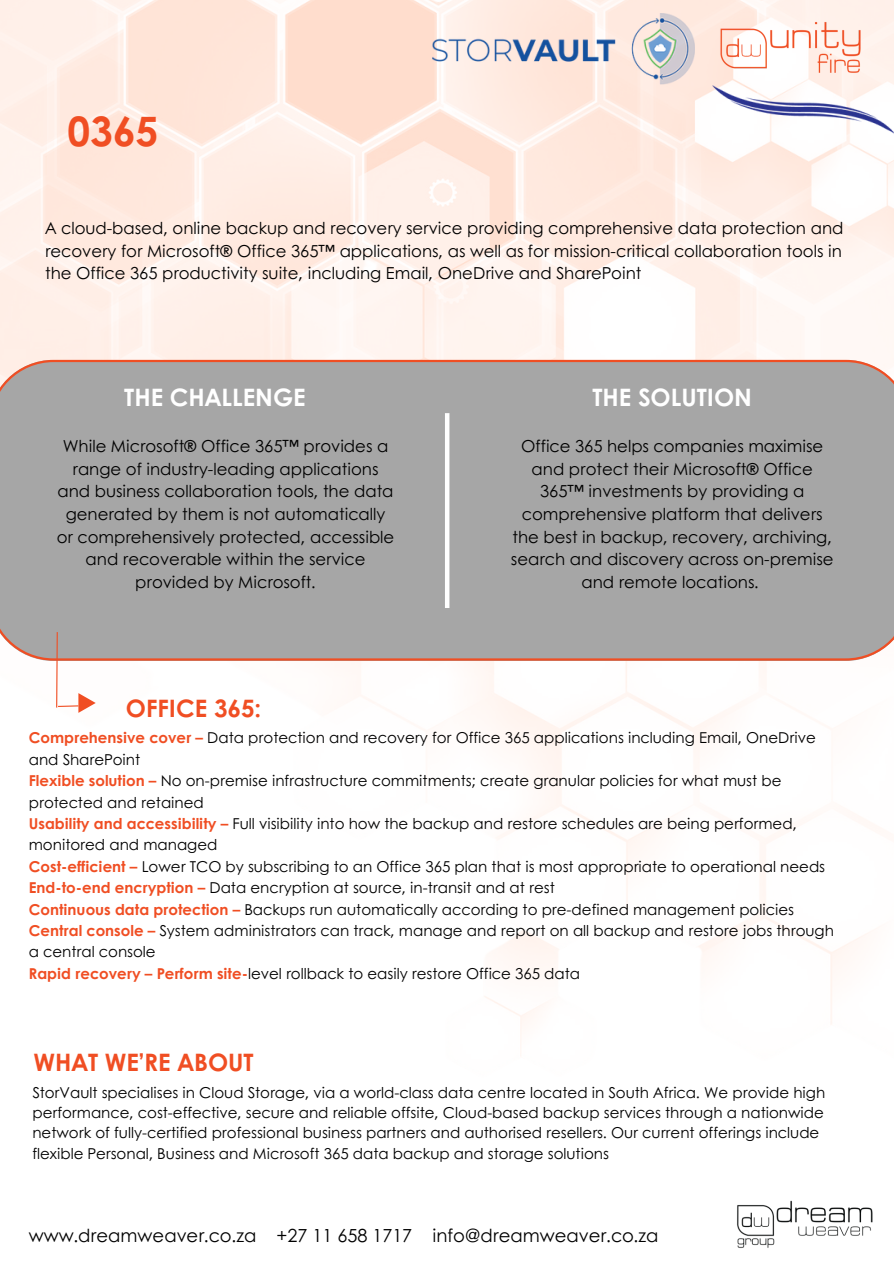
<style>
.page{position:relative;width:894px;height:1264px;background:#fff}
.page>*{position:absolute;margin:0;border:0;box-sizing:border-box;transform-origin:0 0}
.t1{font:700 40.5px "Century Gothic";color:#f04e23}
.t2{font:700 24px "Century Gothic";color:#f04e23}
.t3{font:700 24px "Century Gothic";color:#fff}
.t4{font:18px "Century Gothic";color:#000}
.t5{font:16.5px/22.5px "Century Gothic";color:#000;text-align:center}
.t6{font:15px/21.5px "Century Gothic";color:#000}
.s1{font-weight:700;color:#f04e23}
</style>
<div class="page">
<img style="left:0;top:0;width:893px;height:1056px">
<img style="left:712px;top:16px;width:181px;height:182px">
<img style="left:737px;top:1200px;width:136px;height:48px">
<img style="left:432px;top:13px;width:261px;height:71px">
<div style="left:0;top:360px;width:893px;height:300px;background:#a6a6a6"></div>
<hr style="left:445px;top:413px;width:4px;height:195px;background:#fff">
<svg style="left:56px;top:631px;width:40px;height:82px"></svg>
<p class="t1" style="left:67px;top:101px;width:92px">0365</p>
<p class="t5" style="left:45px;top:216px;width:799px;text-align:justify">A cloud-based, online backup and recovery service providing comprehensive data protection and recovery for Microsoft® Office 365™ applications, as well as for mission-critical collaboration tools in the Office 365 productivity suite, including Email, OneDrive and SharePoint</p>
<p class="t3" style="left:124px;top:379px;width:183px">THE CHALLENGE</p>
<p class="t3" style="left:592px;top:379px;width:161px">THE SOLUTION</p>
<p class="t5" style="left:57px;top:434px;width:339px">While Microsoft® Office 365™ provides a range of industry-leading applications and business collaboration tools, the data generated by them is not automatically or comprehensively protected, accessible and recoverable within the service provided by Microsoft.</p>
<p class="t5" style="left:511px;top:434px;width:324px">Office 365 helps companies maximise and protect their Microsoft® Office 365™ investments by providing a comprehensive platform that delivers the best in backup, recovery, archiving, search and discovery across on-premise and remote locations.</p>
<p class="t2" style="left:126px;top:689px;width:137px">OFFICE 365:</p>
<p class="t6" style="left:29px;top:726px;width:788px"><span class="s1">Comprehensive cover –</span> Data protection and recovery for Office 365 applications including Email, OneDrive and SharePoint</p>
<p class="t6" style="left:29px;top:769px;width:754px"><span class="s1">Flexible solution –</span> No on-premise infrastructure commitments; create granular policies for what must be protected and retained</p>
<p class="t6" style="left:29px;top:812px;width:769px"><span class="s1">Usability and accessibility –</span> Full visibility into how the backup and restore schedules are being performed, monitored and managed</p>
<p class="t6" style="left:29px;top:855px;width:797px"><span class="s1">Cost-efficient –</span> Lower TCO by subscribing to an Office 365 plan that is most appropriate to operational needs</p>
<p class="t6" style="left:29px;top:876px;width:527px"><span class="s1">End-to-end encryption –</span> Data encryption at source, in-transit and at rest</p>
<p class="t6" style="left:29px;top:897px;width:766px"><span class="s1">Continuous data protection –</span> Backups run automatically according to pre-defined management policies</p>
<p class="t6" style="left:29px;top:919px;width:806px"><span class="s1">Central console –</span> System administrators can track, manage and report on all backup and restore jobs through a central console</p>
<p class="t6" style="left:29px;top:962px;width:552px"><span class="s1">Rapid recovery – Perform site-</span>level rollback to easily restore Office 365 data</p>
<p class="t2" style="left:33px;top:1044px;width:222px">WHAT WE’RE ABOUT</p>
<p class="t6" style="left:32px;top:1081px;width:794px;line-height:20.2px">StorVault specialises in Cloud Storage, via a world-class data centre located in South Africa. We provide high performance, cost-effective, secure and reliable offsite, Cloud-based backup services through a nationwide network of fully-certified professional business partners and authorised resellers. Our current offerings include flexible Personal, Business and Microsoft 365 data backup and storage solutions</p>
<p class="t4" style="left:29px;top:1222px;width:229px">www.dreamweaver.co.za</p>
<p class="t4" style="left:276px;top:1222px;width:137px">+27 11 658 1717</p>
<p class="t4" style="left:432px;top:1222px;width:227px">info@dreamweaver.co.za</p>
</div>
